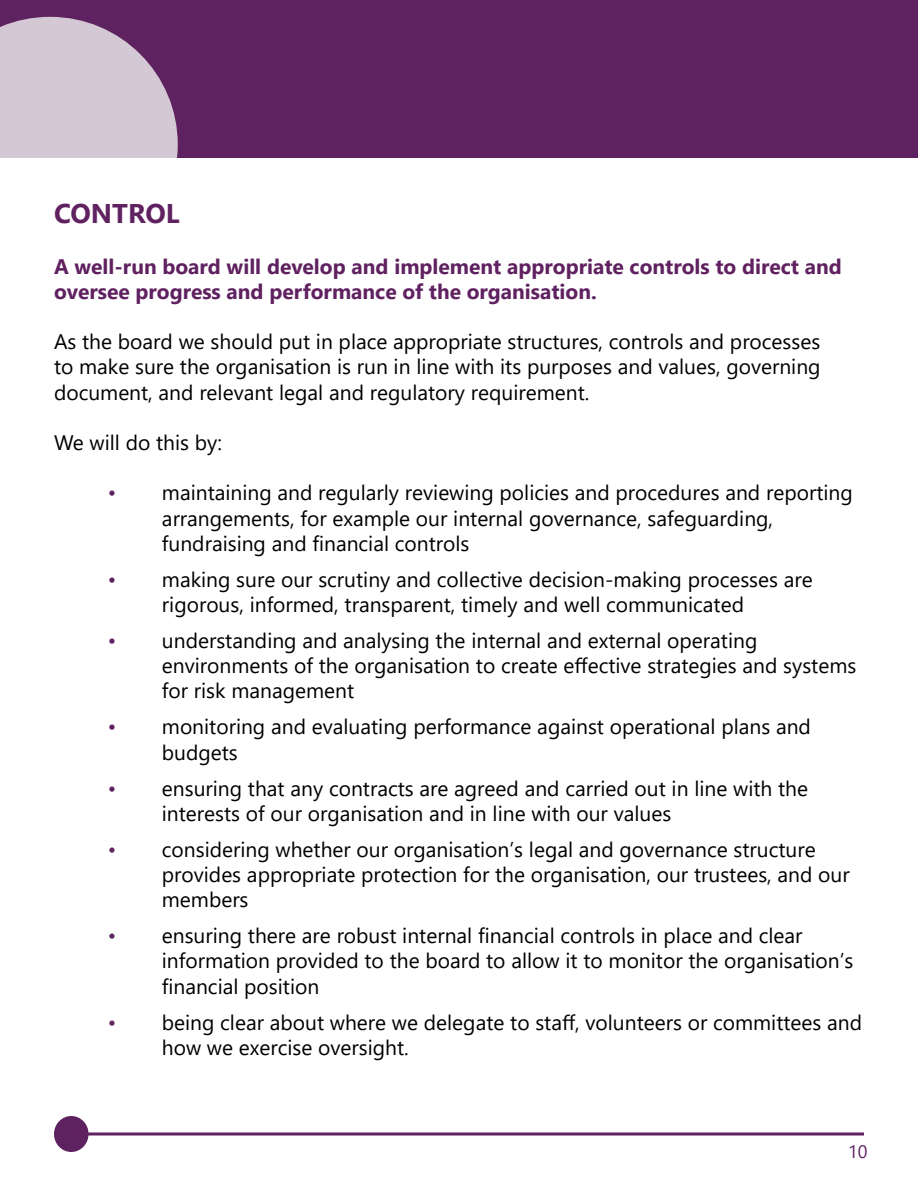
<style>
.page{position:relative;width:918px;height:1188px;background:#fff}
.page>*{position:absolute;margin:0;border:0;box-sizing:border-box;transform-origin:0 0}
.t1{font:700 27px "Segoe UI";color:#602160}
.t2{font:21px/25.2px "Segoe UI";color:#000}
.t3{font:700 21px/25.2px "Segoe UI";color:#602160}
.t4{font:18px "Segoe UI";color:#602160}
.s1{color:#602160}
.s2{color:#5f2760}
</style>
<div class="page">
<div style="left:0;top:0;width:918px;height:158px;background:#5f2260"></div>
<svg style="left:0;top:17px;width:178px;height:141px;background:#c3b0c3"></svg>
<div style="left:54px;top:1116px;width:35px;height:36px;background:#5f2260;border-radius:50%"></div>
<svg style="left:88px;top:1132px;width:776px;height:4px;background:#865787"></svg>
<p class="t1" style="left:54px;top:188px;width:127px">CONTROL</p>
<p class="t3" style="left:54px;top:252px;width:789px">A well-run board will develop and implement appropriate controls to direct and oversee progress and performance of the organisation.</p>
<p class="t2" style="left:54px;top:327px;width:768px;text-align:justify">As the board we should put in place appropriate structures, controls and processes to make sure the organisation is run in line with its purposes and values, governing document, and relevant legal and regulatory requirement.</p>
<p class="t2" style="left:54px;top:428px;width:169px">We will do this by:</p>
<p class="t2" style="left:162px;top:479px;width:692px;text-indent:-54px"><span class="s1">•</span> maintaining and regularly reviewing policies and procedures and reporting arrangements, for example our internal governance, safeguarding, fundraising and financial controls</p>
<p class="t2" style="left:162px;top:565px;width:652px;text-indent:-54px"><span class="s1">•</span> making sure our scrutiny and collective decision-making processes are rigorous, informed, transparent, timely and well communicated</p>
<p class="t2" style="left:162px;top:626px;width:696px;text-indent:-54px"><span class="s1">•</span> understanding and analysing the internal and external operating environments of the organisation to create effective strategies and systems for risk management</p>
<p class="t2" style="left:162px;top:713px;width:651px;text-indent:-54px"><span class="s1">•</span> monitoring and evaluating performance against operational plans and budgets</p>
<p class="t2" style="left:162px;top:774px;width:648px;text-indent:-54px"><span class="s1">•</span> ensuring that any contracts are agreed and carried out in line with the interests of our organisation and in line with our values</p>
<p class="t2" style="left:162px;top:835px;width:689px;text-indent:-54px"><span class="s2">•</span> considering whether our organisation’s legal and governance structure provides appropriate protection for the organisation, our trustees, and our members</p>
<p class="t2" style="left:162px;top:921px;width:693px;text-indent:-54px"><span class="s2">•</span> ensuring there are robust internal financial controls in place and clear information provided to the board to allow it to monitor the organisation’s financial position</p>
<p class="t2" style="left:162px;top:1008px;width:702px;text-indent:-54px"><span class="s2">•</span> being clear about where we delegate to staff, volunteers or committees and how we exercise oversight.</p>
<p class="t4" style="left:848px;top:1134px;width:21px">10</p>
</div>
